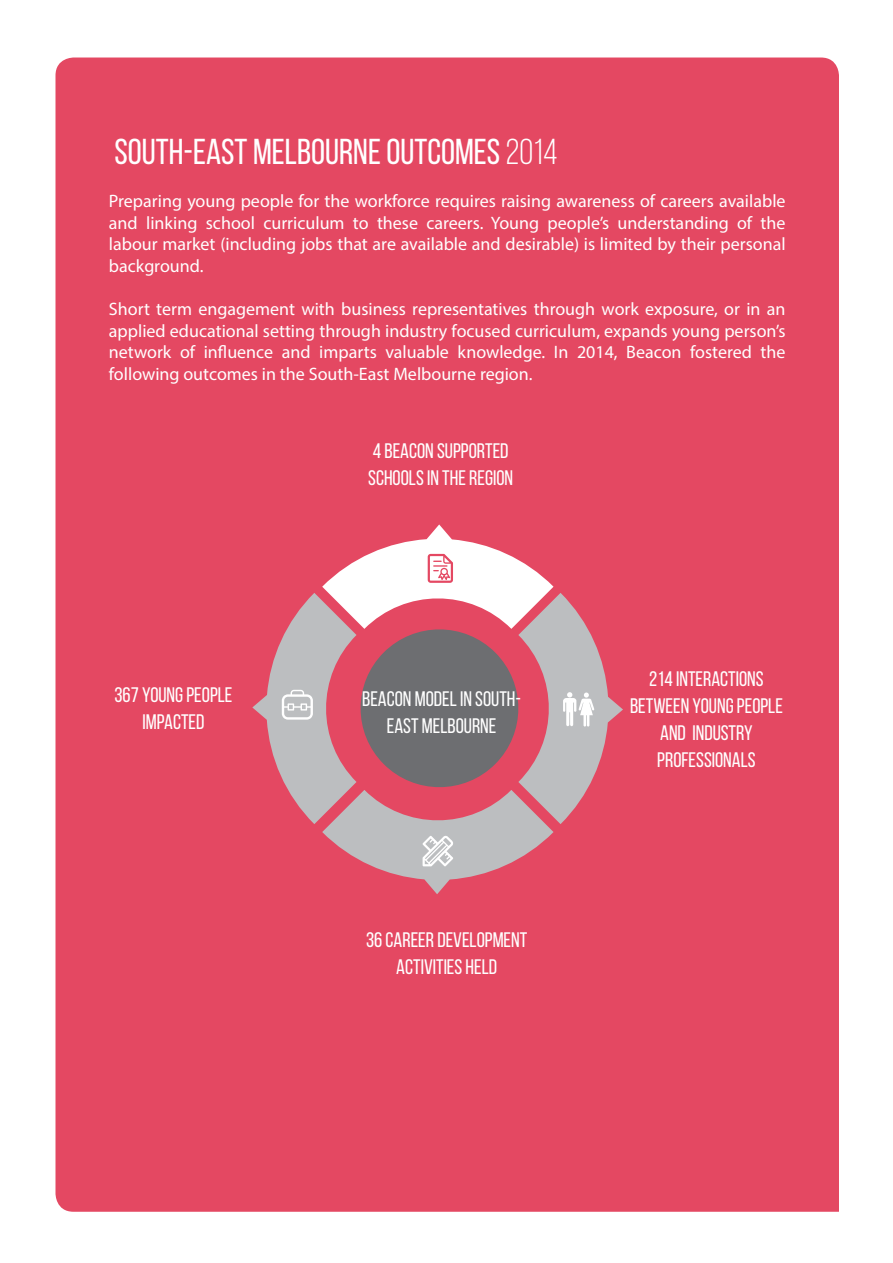
<style>
.page{position:relative;width:893px;height:1263px;background:#fff}
.page>*{position:absolute;margin:0;border:0;box-sizing:border-box;transform-origin:0 0}
.t1{font:36px "Bebas Neue";color:#fff}
.t2{font:21px/27px "Bebas Neue";color:#fff;text-align:center}
.t3{font:18px/21.6px "Myriad Pro";color:#fff;text-align:justify}
.s1{font-style:inherit}
</style>
<div class="page">
<div style="left:56px;top:58px;width:783px;height:1154px;background:#e44862"></div>
<svg style="left:252px;top:524px;width:371px;height:370px;background:#ca7e8c"></svg>
<h1 class="t1" style="left:115px;top:132px;width:445px">SOUTH-EAST MELBOURNE OUTCOMES <span class="s1">2014</span></h1>
<p class="t3" style="left:109px;top:190px;width:678px">Preparing young people for the workforce requires raising awareness of careers available and linking school curriculum to these careers. Young people’s understanding of the labour market (including jobs that are available and desirable) is limited by their personal background.</p>
<p class="t3" style="left:109px;top:298px;width:678px">Short term engagement with business representatives through work exposure, or in an applied educational setting through industry focused curriculum, expands young person’s network of influence and imparts valuable knowledge. In 2014, Beacon fostered the following outcomes in the South-East Melbourne region.</p>
<p class="t2" style="left:114px;top:680px;width:120px">367 YOUNG PEOPLE<br>IMPACTED</p>
<p class="t2" style="left:368px;top:437px;width:146px;text-align:left">4 BEACON SUPPORTED<br>SCHOOLS IN THE REGION</p>
<p class="t2" style="left:362px;top:685px;width:160px">BEACON MODEL IN SOUTH-<br>EAST MELBOURNE</p>
<p class="t2" style="left:366px;top:926px;width:163px">36 CAREER DEVELOPMENT<br>ACTIVITIES HELD</p>
<p class="t2" style="left:630px;top:665px;width:154px">214 INTERACTIONS<br>BETWEEN YOUNG PEOPLE<br>AND INDUSTRY<br>PROFESSIONALS</p>
</div>
